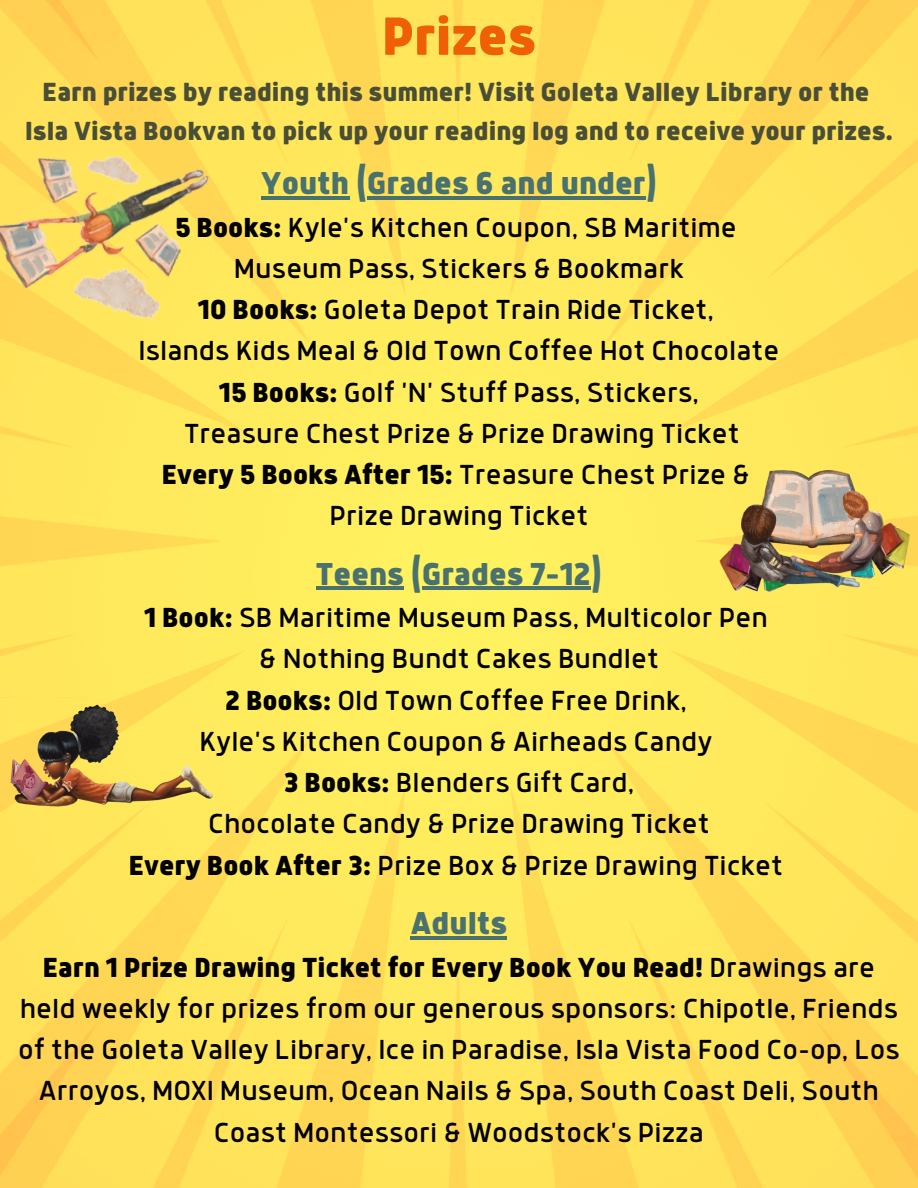
<style>
.page{position:relative;width:918px;height:1188px;background:#fff}
.page>*{position:absolute;margin:0;border:0;box-sizing:border-box;transform-origin:0 0}
.t1{font:900 59.25px "Anteb";color:#ef5f06}
.t2{font:900 34.95px "Anteb";color:#48716f}
.t3{font:30.45px/41.2px "Anteb";color:#000;text-align:center}
.t4{font:900 30.45px "Anteb";color:#000}
.t5{font:900 28.95px "Anteb";color:#494f36}
.s1{font-weight:900}
.s2{font-weight:400}
</style>
<div class="page">
<img style="left:0;top:0;width:918px;height:1188px">
<hr style="left:261px;top:196px;width:88px;height:3px;background:#48716f">
<hr style="left:367px;top:196px;width:279px;height:3px;background:#48716f">
<hr style="left:316px;top:587px;width:88px;height:3px;background:#48716f">
<hr style="left:422px;top:587px;width:169px;height:3px;background:#48716f">
<hr style="left:411px;top:936px;width:96px;height:3px;background:#48716f">
<img style="left:0;top:114px;width:223px;height:226px">
<img style="left:0;top:697px;width:256px;height:132px">
<img style="left:708px;top:460px;width:210px;height:144px">
<p class="t1" style="left:382px;top:10px;width:155px">Prizes</p>
<p class="t5" style="left:43px;top:79px;width:828px">Earn prizes by reading this summer! Visit Goleta Valley Library or the</p>
<p class="t5" style="left:25px;top:118px;width:869px">Isla Vista Bookvan to pick up your reading log and to receive your prizes.</p>
<p class="t2" style="left:261px;top:168px;width:398px">Youth (Grades 6 and under)</p>
<p class="t3" style="left:175px;top:208px;width:563px"><span class="s1">5 Books:</span> Kyle's Kitchen Coupon, SB Maritime</p>
<p class="t3" style="left:234px;top:250px;width:452px">Museum Pass, Stickers &amp; Bookmark</p>
<p class="t3" style="left:198px;top:291px;width:518px"><span class="s1">10 Books:</span> Goleta Depot Train Ride Ticket,</p>
<p class="t3" style="left:139px;top:332px;width:642px">Islands Kids Meal &amp; Old Town Coffee Hot Chocolate</p>
<p class="t3" style="left:219px;top:373px;width:482px"><span class="s1">15 Books:</span> Golf 'N' Stuff Pass, Stickers,</p>
<p class="t3" style="left:184px;top:415px;width:557px">Treasure Chest Prize &amp; Prize Drawing Ticket</p>
<p class="t4" style="left:162px;top:461px;width:590px">Every 5 Books After 15: <span class="s2">Treasure Chest Prize &amp;</span></p>
<p class="t3" style="left:330px;top:497px;width:260px">Prize Drawing Ticket</p>
<p class="t2" style="left:316px;top:559px;width:288px">Teens (Grades 7-12)</p>
<p class="t3" style="left:144px;top:599px;width:625px"><span class="s1">1 Book:</span> SB Maritime Museum Pass, Multicolor Pen</p>
<p class="t3" style="left:259px;top:640px;width:402px">&amp; Nothing Bundt Cakes Bundlet</p>
<p class="t3" style="left:225px;top:681px;width:463px"><span class="s1">2 Books:</span> Old Town Coffee Free Drink,</p>
<p class="t3" style="left:199px;top:723px;width:515px">Kyle's Kitchen Coupon &amp; Airheads Candy</p>
<p class="t3" style="left:284px;top:764px;width:352px"><span class="s1">3 Books:</span> Blenders Gift Card,</p>
<p class="t3" style="left:208px;top:805px;width:503px">Chocolate Candy &amp; Prize Drawing Ticket</p>
<p class="t3" style="left:129px;top:846px;width:656px"><span class="s1">Every Book After 3:</span> Prize Box &amp; Prize Drawing Ticket</p>
<p class="t2" style="left:411px;top:908px;width:98px">Adults</p>
<p class="t3" style="left:18px;top:948px;width:883px"><span class="s1">Earn 1 Prize Drawing Ticket for Every Book You Read!</span> Drawings are held weekly for prizes from our generous sponsors: Chipotle, Friends of the Goleta Valley Library, Ice in Paradise, Isla Vista Food Co-op, Los Arroyos, MOXI Museum, Ocean Nails &amp; Spa, South Coast Deli, South Coast Montessori &amp; Woodstock's Pizza</p>
</div>
